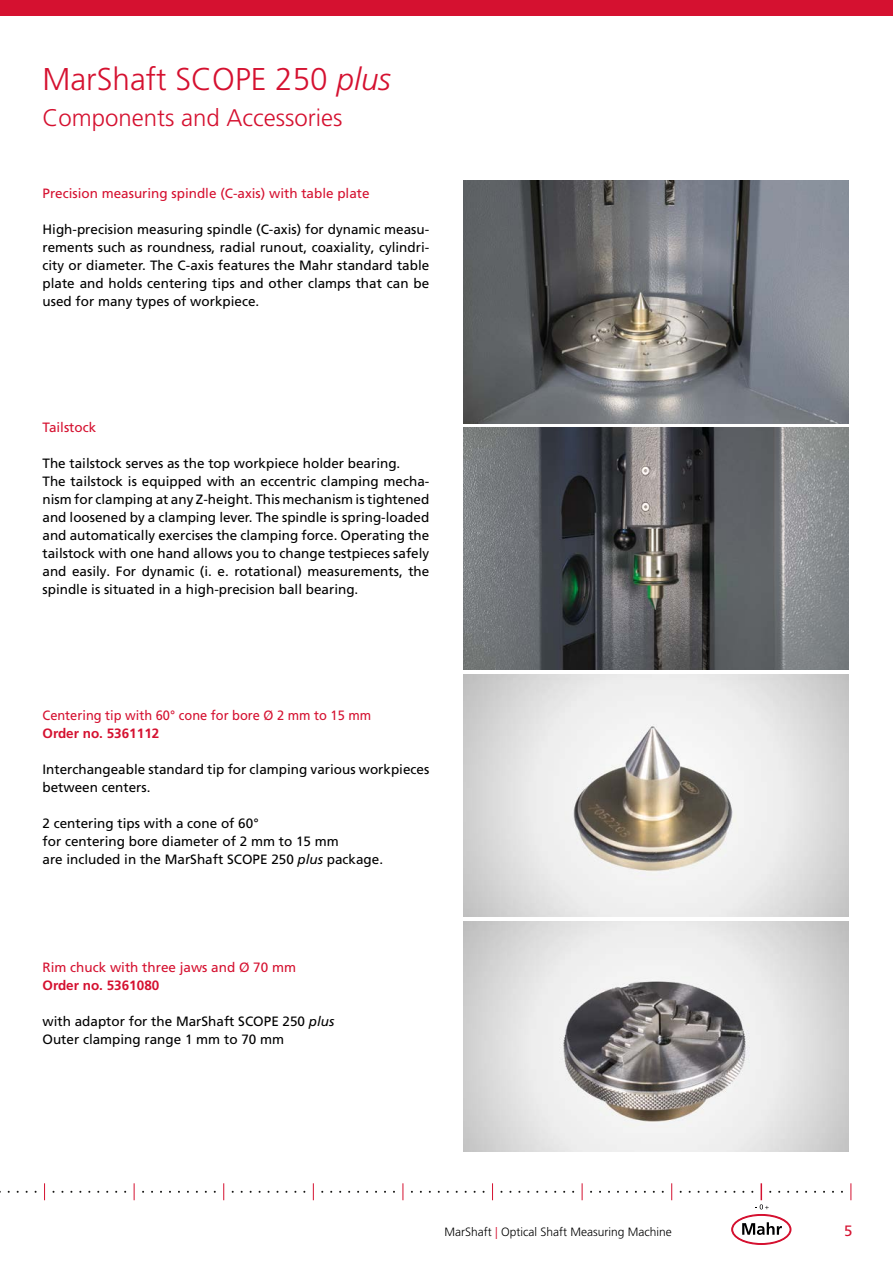
<style>
.page{position:relative;width:893px;height:1263px;background:#fff}
.page>*{position:absolute;margin:0;border:0;box-sizing:border-box;transform-origin:0 0}
.t1{font:300 31.5px "Frutiger LT Pro";color:#d51130}
.t2{font:300 24px "Frutiger LT Pro";color:#d51130}
.t3{font:15px "Frutiger LT Pro";color:#d51130}
.t4{font:13.5px/18px "Frutiger LT Pro";color:#000}
.t5{font:13.5px "Frutiger LT Pro";color:#d51130}
.t6{font:13.5px "Frutiger LT Pro";color:#d51130;scale:.95 1}
.t7{font:700 13.5px "Frutiger LT Pro";color:#d51130}
.t8{font:300 12px "Frutiger LT Pro";color:#000}
.s1{font-style:italic}
.s2{color:#d51130}
</style>
<div class="page">
<img style="left:463px;top:181px;width:385px;height:242px">
<img style="left:463px;top:674px;width:385px;height:242px">
<img style="left:463px;top:427px;width:385px;height:243px">
<img style="left:463px;top:921px;width:385px;height:231px">
<div style="left:0;top:0;width:893px;height:16px;background:#d51130"></div>
<svg style="left:44px;top:1183px;width:1px;height:17px"></svg>
<svg style="left:134px;top:1183px;width:1px;height:17px"></svg>
<svg style="left:223px;top:1183px;width:1px;height:17px"></svg>
<svg style="left:313px;top:1183px;width:1px;height:17px"></svg>
<svg style="left:403px;top:1183px;width:1px;height:17px"></svg>
<svg style="left:492px;top:1183px;width:1px;height:17px"></svg>
<svg style="left:582px;top:1183px;width:1px;height:17px"></svg>
<svg style="left:671px;top:1183px;width:1px;height:17px"></svg>
<svg style="left:724px;top:1183px;width:74px;height:61px"></svg>
<svg style="left:850px;top:1183px;width:1px;height:17px"></svg>
<h1 class="t1" style="left:43px;top:61px;width:350px">MarShaft SCOPE 250 <span class="s1">plus</span></h1>
<h2 class="t2" style="left:43px;top:104px;width:302px">Components and Accessories</h2>
<p class="t5" style="left:43px;top:185px;width:329px">Precision measuring spindle (C-axis) with table plate</p>
<p class="t4" style="left:43px;top:220px;width:388px;text-align:justify">High-precision measuring spindle (C-axis) for dynamic measu&shy;rements such as roundness, radial runout, coaxiality, cylindri&shy;city or diameter. The C-axis features the Mahr standard table plate and holds centering tips and other clamps that can be used for many types of workpiece.</p>
<p class="t5" style="left:43px;top:419px;width:55px">Tailstock</p>
<p class="t4" style="left:43px;top:454px;width:388px">The tailstock serves as the top workpiece holder bearing.<br>The tailstock is equipped with an eccentric clamping mecha&shy;nism for clamping at any Z-height. This mechanism is tightened and loosened by a clamping lever. The spindle is spring-loaded and automatically exercises the clamping force. Operating the tailstock with one hand allows you to change testpieces safely and easily. For dynamic (i. e. rotational) measurements, the spindle is situated in a high-precision ball bearing.</p>
<p class="t6" style="left:43px;top:707px;width:347px">Centering tip with 60° cone for bore Ø 2 mm to 15 mm</p>
<p class="t7" style="left:43px;top:725px;width:118px">Order no. 5361112</p>
<p class="t4" style="left:43px;top:760px;width:388px">Interchangeable standard tip for clamping various workpieces between centers.</p>
<p class="t4" style="left:43px;top:814px;width:342px">2 centering tips with a cone of 60°<br>for centering bore diameter of 2 mm to 15 mm<br>are included in the MarShaft SCOPE 250 <span class="s1">plus</span> package.</p>
<p class="t5" style="left:43px;top:959px;width:255px">Rim chuck with three jaws and Ø 70 mm</p>
<p class="t7" style="left:43px;top:977px;width:118px">Order no. 5361080</p>
<p class="t4" style="left:43px;top:1012px;width:293px">with adaptor for the MarShaft SCOPE 250 <span class="s1">plus<br></span>Outer clamping range 1 mm to 70 mm</p>
<p class="t8" style="left:444px;top:1224px;width:229px">MarShaft <span class="s2">|</span> Optical Shaft Measuring Machine</p>
<p class="t3" style="left:844px;top:1222px;width:10px">5</p>
</div>
